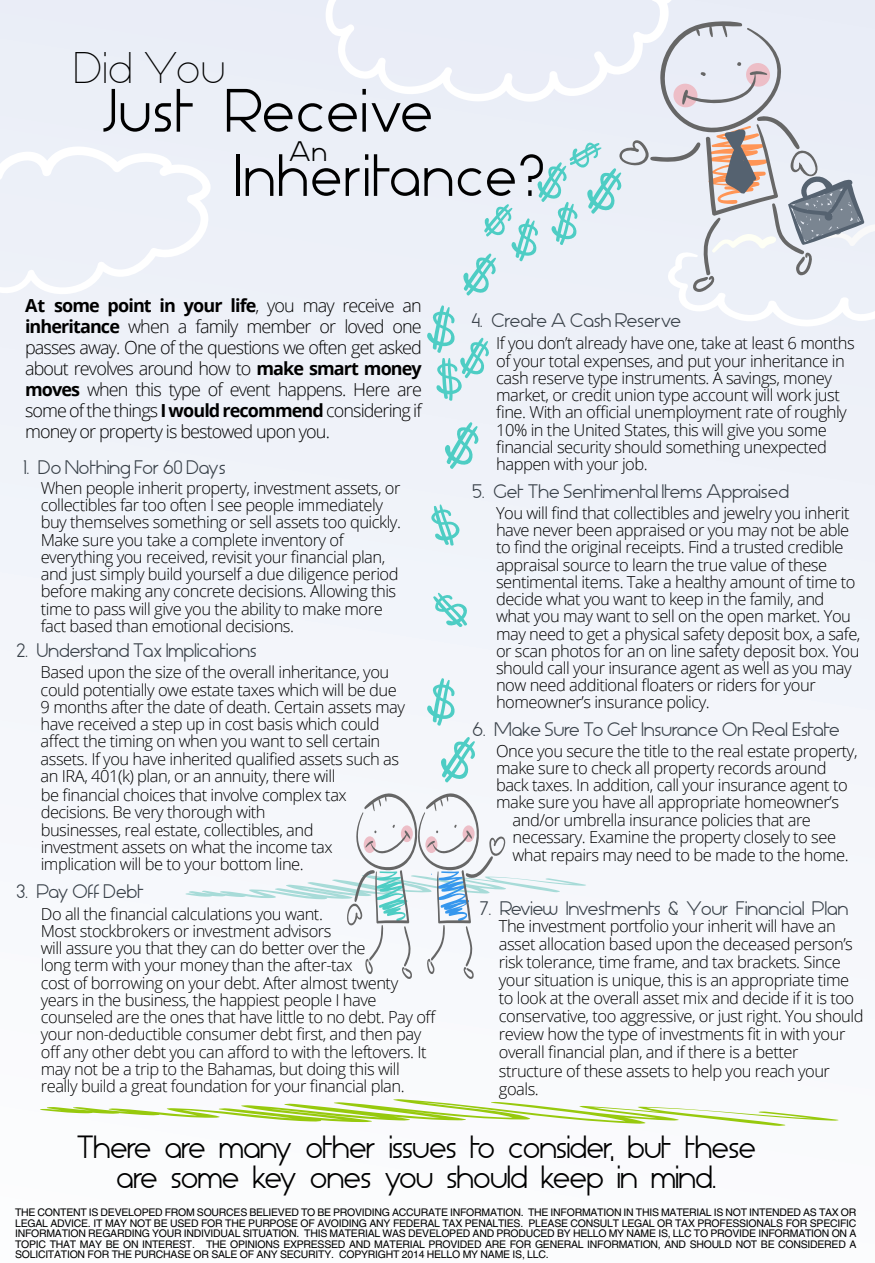
<style>
.page{position:relative;width:875px;height:1263px;background:#fff}
.page>*{position:absolute;margin:0;border:0;box-sizing:border-box;transform-origin:0 0}
.t1{font:700 57px "Aspergit";color:#000}
.t2{font:700 55.5px "Aspergit";color:#000}
.t3{font:41.25px "Aspergit";color:#000}
.t4{font:700 30px/30px "Aspergit";letter-spacing:-.05em;color:#000;text-align:center}
.t5{font:700 26.4px "Aspergit";color:#000}
.t6{font:700 18.3px "Aspergit";letter-spacing:-.025em;color:#394149}
.t7{font:300 18px/21px "Open Sans";letter-spacing:-.05em;color:#000;text-align:justify}
.t8{font:300 16.5px/17.2px "Open Sans";letter-spacing:-.03em;color:#000}
.t9{font:10.5px/10.5px "Helvetica";letter-spacing:-.025em;color:#000;text-align:justify}
.s1{font-weight:700}
</style>
<div class="page">
<div style="left:0;top:0;width:874px;height:1263px;background:#f4f6fa"></div>
<svg style="left:40px;top:1099px;width:799px;height:27px"></svg>
<svg style="left:186px;top:793px;width:400px;height:186px"></svg>
<svg style="left:431px;top:504px;width:29px;height:42px"></svg>
<svg style="left:441px;top:737px;width:34px;height:46px"></svg>
<svg style="left:427px;top:678px;width:28px;height:48px"></svg>
<svg style="left:433px;top:592px;width:34px;height:35px"></svg>
<svg style="left:445px;top:422px;width:34px;height:47px"></svg>
<svg style="left:0;top:147px;width:210px;height:147px"></svg>
<svg style="left:324px;top:0;width:550px;height:401px"></svg>
<p class="t3" style="left:74px;top:45px;width:153px">Did You</p>
<p class="t1" style="left:101px;top:79px;width:334px">Just Receive</p>
<p class="t5" style="left:288px;top:137px;width:40px">An</p>
<p class="t2" style="left:234px;top:145px;width:313px">Inheritance?</p>
<p class="t7" style="left:25px;top:295px;width:398px"><span class="s1">At some point in your life</span>, you may receive an <span class="s1">inheritance</span> when a family member or loved one passes away. One of the questions we often get asked about revolves around how to <span class="s1">make smart money moves</span> when this type of event happens. Here are some of the things <span class="s1">I would recommend</span> considering if money or property is bestowed upon you.</p>
<p class="t8" style="left:41px;top:479px;width:361px">When people inherit property, investment assets, or collectibles far too often I see people immediately buy themselves something or sell assets too quickly.<br>Make sure you take a complete inventory of everything you received, revisit your financial plan, and just simply build yourself a due diligence period before making any concrete decisions. Allowing this time to pass will give you the ability to make more fact based than emotional decisions.</p>
<p class="t6" style="left:23px;top:457px;width:204px">1. Do Nothing For 60 Days</p>
<p class="t6" style="left:16px;top:640px;width:242px">2. Understand Tax Implications</p>
<p class="t8" style="left:41px;top:663px;width:366px">Based upon the size of the overall inheritance, you could potentially owe estate taxes which will be due 9 months after the date of death. Certain assets may have received a step up in cost basis which could affect the timing on when you want to sell certain assets. If you have inherited qualified assets such as an IRA, 401(k) plan, or an annuity, there will</p>
<p class="t8" style="left:41px;top:786px;width:307px">be financial choices that involve complex tax decisions. Be very thorough with businesses, real estate, collectibles, and investment assets on what the income tax implication will be to your bottom line.</p>
<p class="t6" style="left:16px;top:881px;width:129px">3. Pay Off Debt</p>
<p class="t8" style="left:41px;top:905px;width:397px">Do all the financial calculations you want.<br>Most stockbrokers or investment advisors<br>will assure you that they can do better over the<br>long term with your money than the after-tax<br>cost of borrowing on your debt. After almost twenty years in the business, the happiest people I have counseled are the ones that have little to no debt. Pay off your non-deductible consumer debt first, and then pay off any other debt you can afford to with the leftovers. It may not be a trip to the Bahamas, but doing this will really build a great foundation for your financial plan.</p>
<p class="t6" style="left:471px;top:310px;width:211px">4. Create A Cash Reserve</p>
<p class="t8" style="left:496px;top:334px;width:360px">If you don’t already have one, take at least 6 months of your total expenses, and put your inheritance in cash reserve type instruments. A savings, money market, or credit union type account will work just fine. With an official unemployment rate of roughly 10% in the United States, this will give you some financial security should something unexpected happen with your job.</p>
<p class="t6" style="left:472px;top:482px;width:318px">5. Get The Sentimental Items Appraised</p>
<p class="t8" style="left:496px;top:504px;width:366px">You will find that collectibles and jewelry you inherit have never been appraised or you may not be able to find the original receipts. Find a trusted credible appraisal source to learn the true value of these sentimental items. Take a healthy amount of time to decide what you want to keep in the family, and what you may want to sell on the open market. You may need to get a physical safety deposit box, a safe, or scan photos for an on line safety deposit box. You should call your insurance agent as well as you may now need additional floaters or riders for your homeowner’s insurance policy.</p>
<p class="t6" style="left:472px;top:719px;width:369px">6. Make Sure To Get Insurance On Real Estate</p>
<p class="t8" style="left:496px;top:741px;width:363px">Once you secure the title to the real estate property,</p>
<p class="t8" style="left:496px;top:759px;width:332px">make sure to check all property records around</p>
<p class="t8" style="left:496px;top:776px;width:353px">back taxes. In addition, call your insurance agent to</p>
<p class="t8" style="left:496px;top:793px;width:344px">make sure you have all appropriate homeowner’s</p>
<p class="t8" style="left:512px;top:811px;width:300px">and/or umbrella insurance policies that are</p>
<p class="t8" style="left:512px;top:828px;width:325px">necessary. Examine the property closely to see</p>
<p class="t8" style="left:512px;top:845px;width:337px">what repairs may need to be made to the home.</p>
<p class="t6" style="left:479px;top:898px;width:370px">7. Review Investments &amp; Your Financial Plan</p>
<p class="t8" style="left:498px;top:917px;width:366px;line-height:18px">The investment portfolio your inherit will have an asset allocation based upon the deceased person’s risk tolerance, time frame, and tax brackets. Since your situation is unique, this is an appropriate time to look at the overall asset mix and decide if it is too conservative, too aggressive, or just right. You should review how the type of investments fit in with your overall financial plan, and if there is a better structure of these assets to help you reach your goals.</p>
<p class="t4" style="left:76px;top:1133px;width:681px">There are many other issues to consider, but these are some key ones you should keep in mind.</p>
<p class="t9" style="left:15px;top:1207px;width:842px">THE CONTENT IS DEVELOPED FROM SOURCES BELIEVED TO BE PROVIDING ACCURATE INFORMATION. THE INFORMATION IN THIS MATERIAL IS NOT INTENDED AS TAX OR LEGAL ADVICE. IT MAY NOT BE USED FOR THE PURPOSE OF AVOIDING ANY FEDERAL TAX PENALTIES. PLEASE CONSULT LEGAL OR TAX PROFESSIONALS FOR SPECIFIC INFORMATION REGARDING YOUR INDIVIDUAL SITUATION. THIS MATERIAL WAS DEVELOPED AND PRODUCED BY HELLO MY NAME IS, LLC TO PROVIDE INFORMATION ON A TOPIC THAT MAY BE ON INTEREST. THE OPINIONS EXPRESSED AND MATERIAL PROVIDED ARE FOR GENERAL INFORMATION, AND SHOULD NOT BE CONSIDERED A SOLICITATION FOR THE PURCHASE OR SALE OF ANY SECURITY. COPYRIGHT 2014 HELLO MY NAME IS, LLC.</p>
</div>
